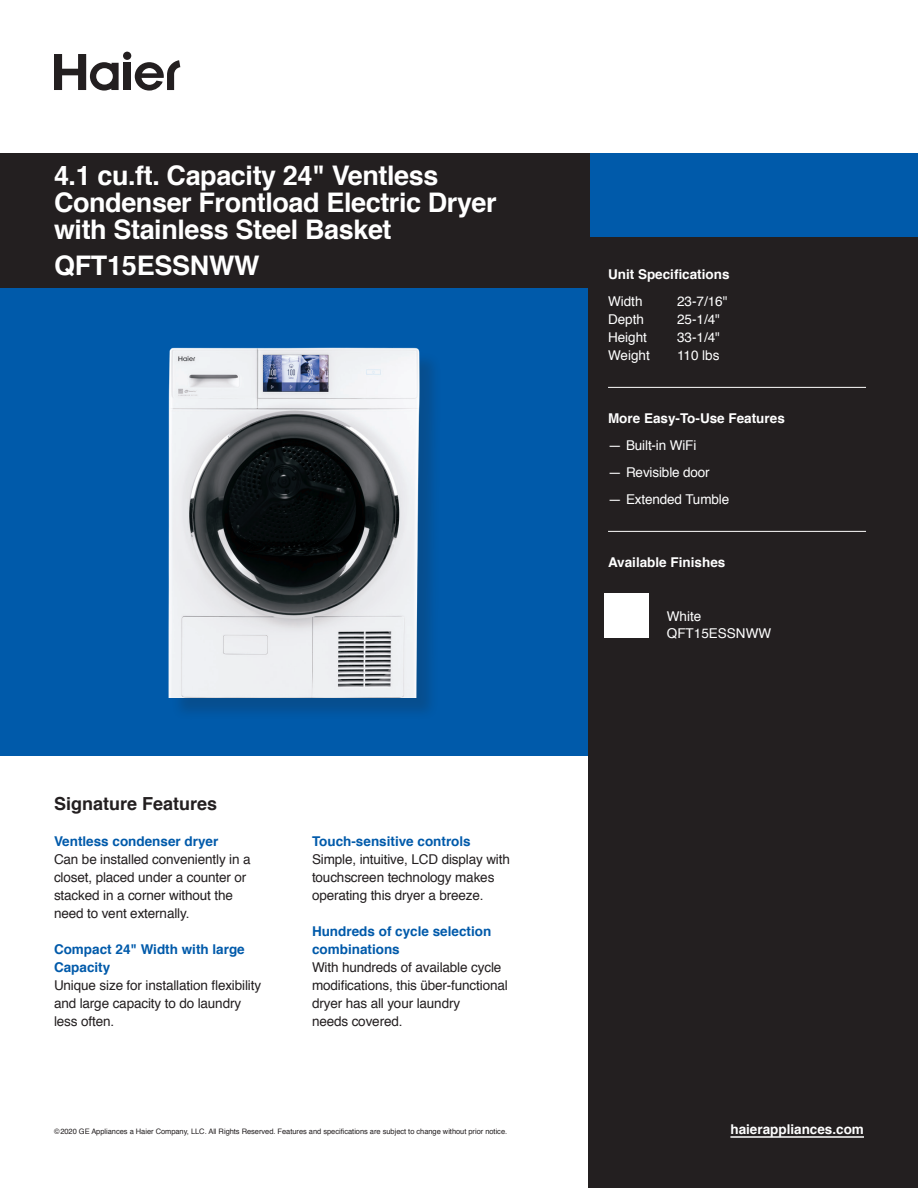
<style>
.page{position:relative;width:918px;height:1188px;background:#fff}
.page>*{position:absolute;margin:0;border:0;box-sizing:border-box;transform-origin:0 0}
.Headline__Product_Na{font:700 27px/27px "Helvetica";letter-spacing:-.015em;color:#fff}
.SKU__Front{font:700 27px "Helvetica";letter-spacing:-.01em;color:#fff}
.Headline__Signature{font:700 18px "Helvetica";color:#231f20}
.Paragraph__Main{font:13.5px/18px "Helvetica";letter-spacing:-.01em;color:#231f20}
.Subhead__Signature_F{font:700 13.5px/18px "Helvetica";color:#005aaa}
.Header__Right_Rail{font:13.5px/16.5px "Helvetica";color:#fff}
.Header__Right_Rail-2{font:700 13.5px "Helvetica";color:#fff}
.t1{font:7.5px "Helvetica";letter-spacing:-.005em;color:#231f20}
</style>
<div class="page">
<div style="left:0;top:153px;width:918px;height:603px;background:#005aaa"></div>
<div style="left:588px;top:237px;width:330px;height:951px;background:#231f20"></div>
<div style="left:0;top:153px;width:590px;height:134px;background:#231f20"></div>
<div style="left:123px;top:63px;width:8px;height:27px;background:#231f20"></div>
<div style="left:123px;top:52px;width:8px;height:8px;background:#231f20;border-radius:50%"></div>
<svg style="left:54px;top:54px;width:65px;height:37px"></svg>
<svg style="left:135px;top:60px;width:45px;height:31px"></svg>
<hr style="left:730px;top:1136px;width:134px;height:2px;background:#fff">
<hr style="left:608px;top:387px;width:258px;height:1px;background:#fff">
<hr style="left:608px;top:531px;width:258px;height:1px;background:#fff">
<div style="left:171px;top:351px;width:271px;height:370px;background:#231f20;opacity:.2"></div>
<img style="left:168px;top:347px;width:252px;height:351px">
<div style="left:604px;top:593px;width:45px;height:45px;background:#fff"></div>
<p class="Headline__Product_Na" style="left:54px;top:162px;width:444px">4.1 cu.ft. Capacity 24" Ventless<br>Condenser Frontload Electric Dryer with Stainless Steel Basket</p>
<p class="SKU__Front" style="left:54px;top:243px;width:207px">QFT15ESSNWW</p>
<p class="Headline__Signature" style="left:54px;top:789px;width:165px">Signature Features</p>
<p class="Subhead__Signature_F" style="left:54px;top:832px;width:166px">Ventless condenser dryer</p>
<p class="Paragraph__Main" style="left:54px;top:851px;width:198px">Can be installed conveniently in a closet, placed under a counter or stacked in a corner without the need to vent externally.</p>
<p class="Subhead__Signature_F" style="left:54px;top:940px;width:192px">Compact 24" Width with large<br>Capacity</p>
<p class="Paragraph__Main" style="left:54px;top:977px;width:209px">Unique size for installation flexibility and large capacity to do laundry less often.</p>
<p class="Subhead__Signature_F" style="left:312px;top:832px;width:160px">Touch-sensitive controls</p>
<p class="Paragraph__Main" style="left:312px;top:851px;width:199px">Simple, intuitive, LCD display with touchscreen technology makes operating this dryer a breeze.</p>
<p class="Subhead__Signature_F" style="left:312px;top:922px;width:181px">Hundreds of cycle selection combinations</p>
<p class="Paragraph__Main" style="left:312px;top:959px;width:197px">With hundreds of available cycle modifications, this über-functional dryer has all your laundry<br>needs covered.</p>
<p class="t1" style="left:54px;top:1126px;width:455px">© 2020 GE Appliances a Haier Company, LLC. All Rights Reserved. Features and specifications are subject to change without prior notice.</p>
<p class="Header__Right_Rail-2" style="left:608px;top:263px;width:123px">Unit Specifications</p>
<p class="Header__Right_Rail" style="left:608px;top:293px;width:36px">Width</p>
<p class="Header__Right_Rail" style="left:677px;top:293px;width:52px">23-7/16"</p>
<p class="Header__Right_Rail" style="left:608px;top:311px;width:38px">Depth</p>
<p class="Header__Right_Rail" style="left:677px;top:311px;width:45px">25-1/4"</p>
<p class="Header__Right_Rail" style="left:608px;top:329px;width:41px">Height</p>
<p class="Header__Right_Rail" style="left:677px;top:329px;width:45px">33-1/4"</p>
<p class="Header__Right_Rail" style="left:608px;top:347px;width:43px">Weight</p>
<p class="Header__Right_Rail" style="left:677px;top:347px;width:44px">110 lbs</p>
<p class="Header__Right_Rail-2" style="left:608px;top:407px;width:178px">More Easy-To-Use Features</p>
<p class="Header__Right_Rail" style="left:608px;top:437px;width:90px">— Built-in WiFi</p>
<p class="Header__Right_Rail" style="left:608px;top:464px;width:103px">— Revisible door</p>
<p class="Header__Right_Rail" style="left:608px;top:491px;width:123px">— Extended Tumble</p>
<p class="Header__Right_Rail-2" style="left:608px;top:551px;width:119px">Available Finishes</p>
<p class="Header__Right_Rail" style="left:667px;top:609px;width:106px">White<br>QFT15ESSNWW</p>
<p class="Header__Right_Rail-2" style="left:730px;top:1118px;width:135px">haierappliances.com</p>
</div>
